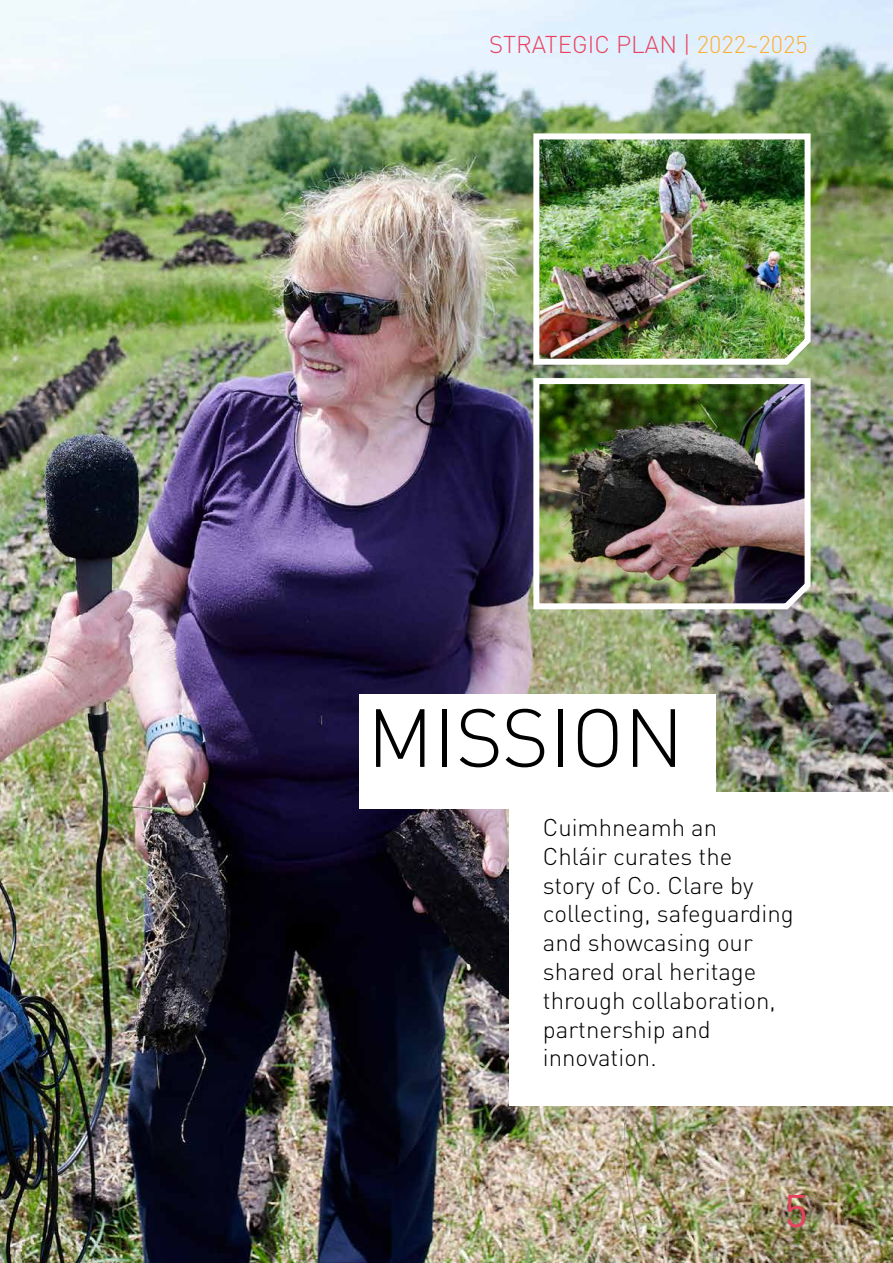
<style>
.page{position:relative;width:893px;height:1263px;background:#fff}
.page>*{position:absolute;margin:0;border:0;box-sizing:border-box;transform-origin:0 0}
.t1{font:300 81px "DIN";color:#000}
.t2{font:45px "DIN";color:#e74360}
.t3{font:300 24px/28.8px "DIN";color:#000}
.t4{font:300 24px "DIN";color:#e74360}
.s1{color:#fcb136}
</style>
<div class="page">
<img style="left:0;top:0;width:893px;height:1263px">
<div style="left:359px;top:694px;width:357px;height:114px;background:#fff"></div>
<div style="left:510px;top:792px;width:383px;height:314px;background:#fff"></div>
<img style="left:530px;top:130px;width:284px;height:238px">
<img style="left:530px;top:375px;width:284px;height:237px">
<p class="t4" style="left:489px;top:30px;width:320px">STRATEGIC PLAN | <span class="s1">2022~2025</span></p>
<h1 class="t1" style="left:367px;top:688px;width:318px">MISSION</h1>
<p class="t3" style="left:543px;top:813px;width:252px">Cuimhneamh an<br>Chláir curates the<br>story of Co. Clare by collecting, safeguarding and showcasing our shared oral heritage through collaboration, partnership and innovation.</p>
<h2 class="t2" style="left:784px;top:1183px;width:25px">5</h2>
</div>
